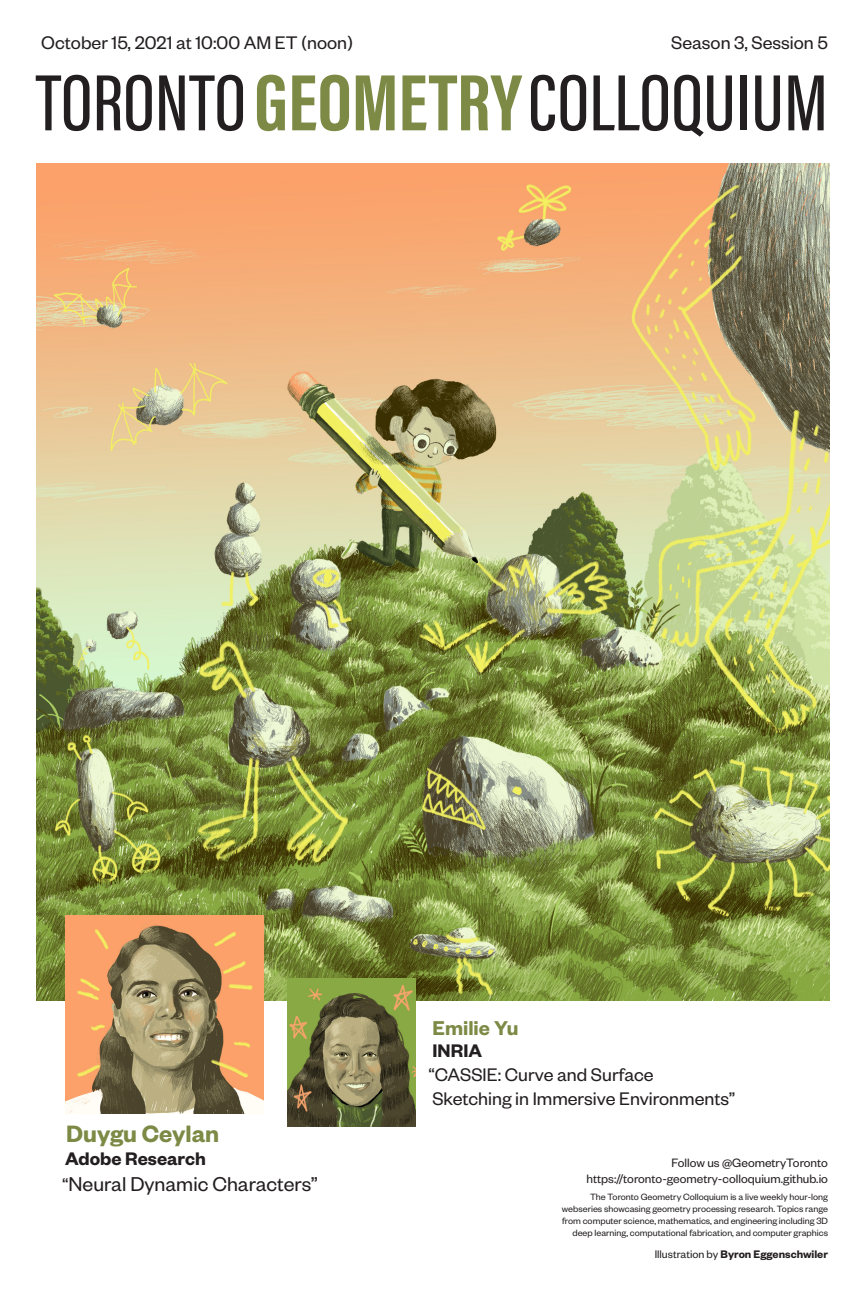
<style>
.page{position:relative;width:864px;height:1296px;background:#fff}
.page>*{position:absolute;margin:0;border:0;box-sizing:border-box;transform-origin:0 0}
.t1{font:500 82.2px "Acumin Pro Extra Cond";color:#231f20;scale:1.08 1}
.t2{font:600 26px "Founders Grotesk";color:#7c8a45}
.t3{font:22px "Founders Grotesk";color:#231f20}
.t4{font:600 22px "Founders Grotesk";color:#7c8a45}
.t5{font:20px "Founders Grotesk";color:#231f20}
.t6{font:600 20px "Founders Grotesk";color:#231f20}
.t7{font:13.3px "Founders Grotesk";color:#231f20}
.t8{font:600 12px "Founders Grotesk";color:#231f20}
.t9{font:10px/12px "Founders Grotesk";color:#231f20;text-align:right}
.s1{font-weight:700;color:#7c8a45}
.s2{font-size:20px}
.s3{font-weight:400}
</style>
<div class="page">
<img style="left:36px;top:164px;width:794px;height:836px">
<img style="left:66px;top:915px;width:198px;height:199px">
<img style="left:288px;top:978px;width:127px;height:149px">
<p class="t5" style="left:41px;top:30px;width:313px">October 15, 2021 at 10:00 AM ET (noon)</p>
<p class="t5" style="left:671px;top:30px;width:158px">Season 3, Session 5</p>
<p class="t1" style="left:36px;top:53px;width:735px">TORONTO <span class="s1">GEOMETRY</span> COLLOQUIUM</p>
<p class="t2" style="left:66px;top:1117px;width:154px">Duygu Ceylan</p>
<p class="t6" style="left:65px;top:1146px;width:142px">Adobe Research</p>
<p class="t3" style="left:62px;top:1171px;width:257px"><span class="s2">“</span>Neural Dynamic Characters”</p>
<p class="t4" style="left:433px;top:1015px;width:87px">Emilie Yu</p>
<p class="t6" style="left:433px;top:1038px;width:51px">INRIA</p>
<p class="t5" style="left:429px;top:1063px;width:227px">“CASSIE: Curve and Surface</p>
<p class="t5" style="left:432px;top:1087px;width:304px">Sketching in Immersive Environments”</p>
<p class="t7" style="left:672px;top:1154px;width:158px">Follow us @GeometryToronto</p>
<p class="t7" style="left:586px;top:1171px;width:243px">https://toronto-geometry-colloquium.github.io</p>
<p class="t9" style="left:562px;top:1190px;width:268px">The Toronto Geometry Colloquium is a live weekly hour-long webseries showcasing geometry processing research. Topics range from computer science, mathematics, and engineering including 3D deep learning, computational fabrication, and computer graphics</p>
<p class="t8" style="left:655px;top:1247px;width:175px"><span class="s3">Illustration by</span> Byron Eggenschwiler</p>
</div>
